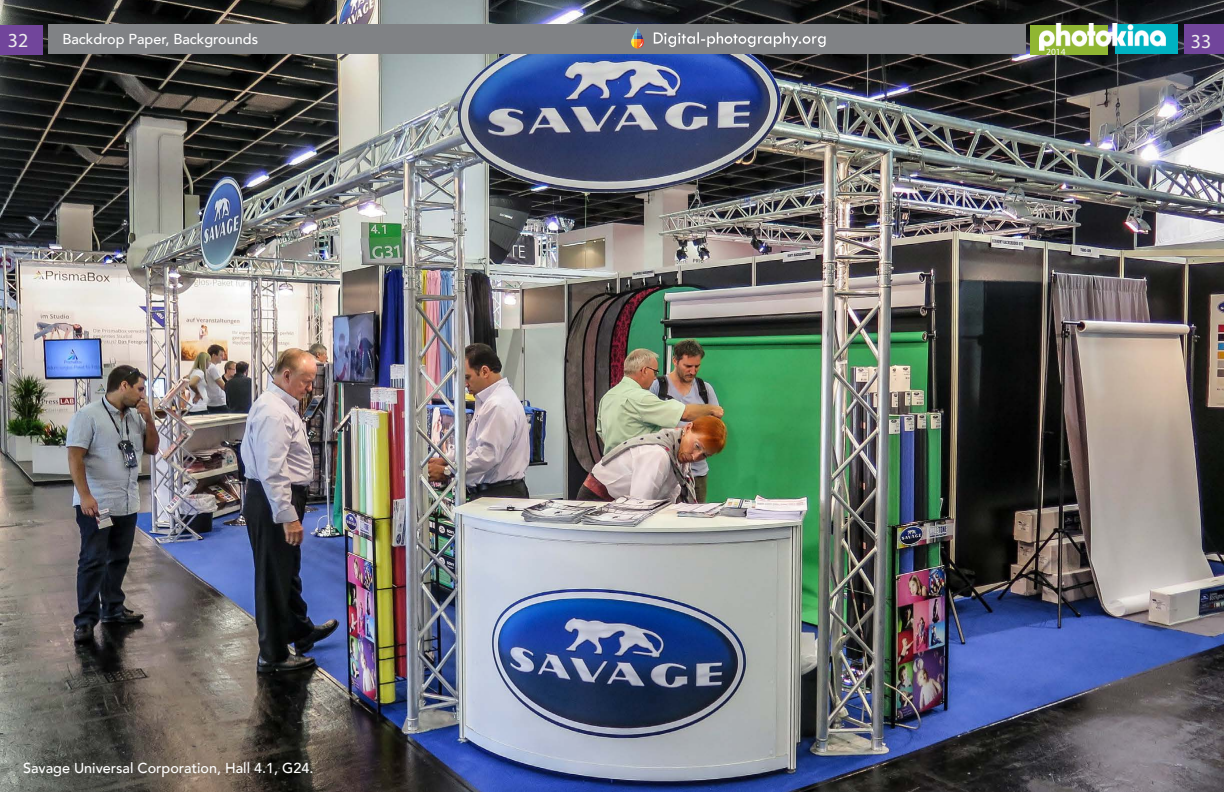
<style>
.page{position:relative;width:1224px;height:792px;background:#fff}
.page>*{position:absolute;margin:0;border:0;box-sizing:border-box;transform-origin:0 0}
.t1{font:19.9px "Myriad Pro";color:#ededee}
.t2{font:500 14.4px "Avenir";color:#fff}
.t3{font:9.5px "Myriad Pro";color:#fff}
</style>
<div class="page">
<img style="left:0;top:0;width:1224px;height:792px">
<div style="left:0;top:25px;width:42px;height:30px;background:#71459b"></div>
<div style="left:1030px;top:25px;width:78px;height:30px;background:#90b632"></div>
<div style="left:1115px;top:24px;width:62px;height:30px;background:#00b2c2"></div>
<div style="left:1184px;top:24px;width:40px;height:30px;background:#71459b"></div>
<div style="left:48px;top:25px;width:978px;height:29px;background:#808285"></div>
<img style="left:1040px;top:24px;width:125px;height:27px">
<svg style="left:631px;top:27px;width:13px;height:21px"></svg>
<svg style="left:654px;top:32px;width:172px;height:15px"></svg>
<p class="t2" style="left:62px;top:26px;width:197px">Backdrop Paper, Backgrounds</p>
<h1 class="t1" style="left:8px;top:28px;width:22px">32</h1>
<h1 class="t1" style="left:1191px;top:29px;width:22px">33</h1>
<p class="t3" style="left:1046px;top:46px;width:21px">2014</p>
<p class="t2" style="left:23px;top:755px;width:292px">Savage Universal Corporation, Hall 4.1, G24.</p>
</div>
